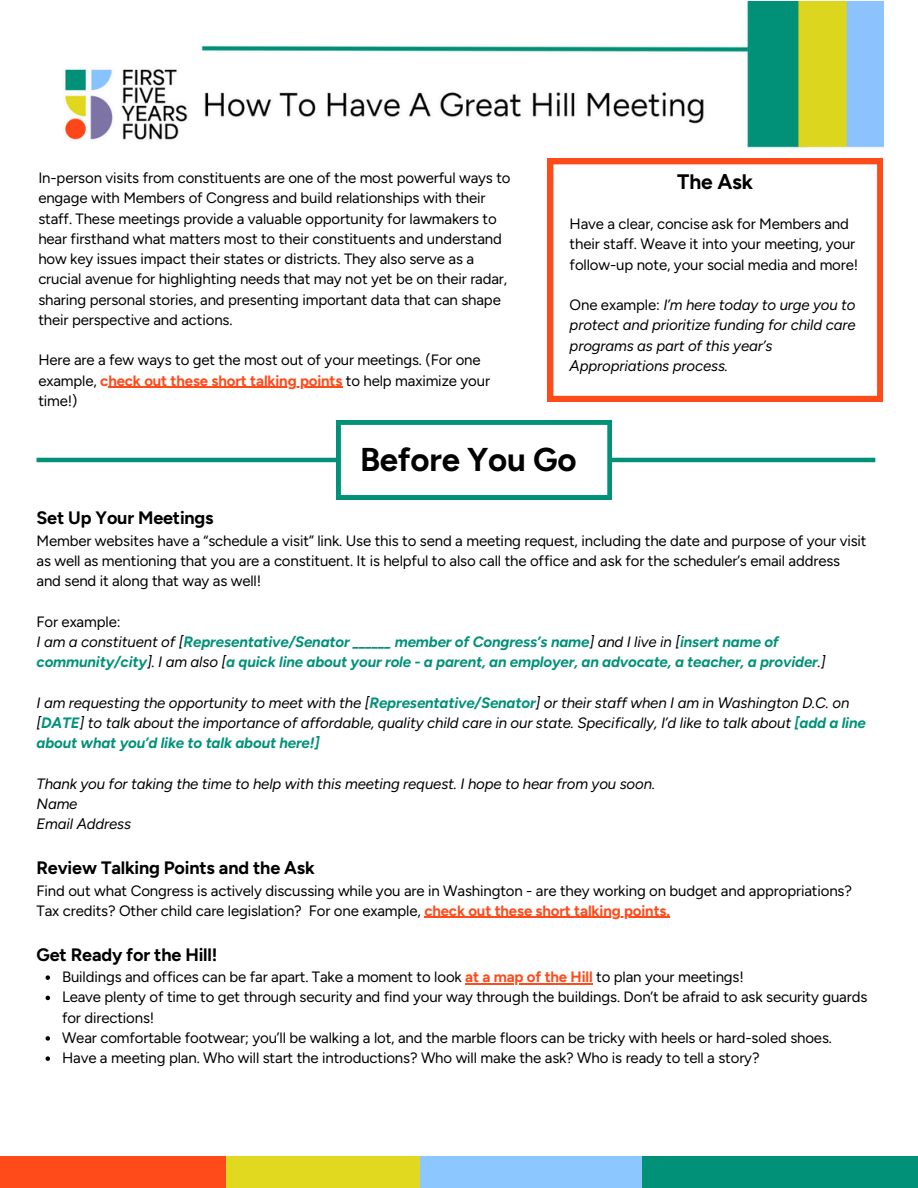
<style>
.page{position:relative;width:918px;height:1188px;background:#fff}
.page>*{position:absolute;margin:0;border:0;box-sizing:border-box;transform-origin:0 0}
.t1{font:700 33px "Figtree";letter-spacing:-.01em;color:#000}
.t2{font:700 21px "Figtree";letter-spacing:-.01em;color:#000}
.t3{font:700 18px "Figtree";letter-spacing:-.01em;color:#000}
.t4{font:15px/20.2px "Figtree";letter-spacing:-.01em;color:#000}
.t5{font:italic 15px/20.2px "Figtree";letter-spacing:-.01em;color:#000}
.t6{font:italic 700 15px/20.2px "Figtree";letter-spacing:-.01em;color:#009178}
.s1{font-weight:700;color:#ff4a1a}
.s2{font-style:normal}
.s3{font-weight:400;color:#000}
.s4{font-weight:700;color:#009178}
</style>
<div class="page">
<img style="left:65px;top:2px;width:818px;height:146px">
<hr style="left:37px;top:458px;width:838px;height:4px;background:#009178">
<svg style="left:336px;top:420px;width:276px;height:79px"></svg>
<hr style="left:424px;top:917px;width:246px;height:1px;background:#ff4a1a">
<svg style="left:46px;top:975px;width:4px;height:5px"></svg>
<hr style="left:465px;top:983px;width:128px;height:1px;background:#ff4a1a">
<svg style="left:46px;top:996px;width:4px;height:4px"></svg>
<svg style="left:46px;top:1036px;width:4px;height:5px"></svg>
<svg style="left:46px;top:1056px;width:4px;height:5px"></svg>
<div style="left:0;top:1156px;width:275px;height:32px;background:#ff4a1a"></div>
<hr style="left:108px;top:387px;width:234px;height:1px;background:#ff4a1a">
<div style="left:226px;top:1156px;width:276px;height:32px;background:#e0d91f"></div>
<div style="left:420px;top:1156px;width:275px;height:32px;background:#8cc7ff"></div>
<div style="left:643px;top:1156px;width:275px;height:32px;background:#009178"></div>
<svg style="left:548px;top:159px;width:335px;height:242px"></svg>
<p class="t4" style="left:38px;top:168px;width:474px">In-person visits from constituents are one of the most powerful ways to engage with Members of Congress and build relationships with their staff. These meetings provide a valuable opportunity for lawmakers to hear firsthand what matters most to their constituents and understand how key issues impact their states or districts. They also serve as a crucial avenue for highlighting needs that may not yet be on their radar, sharing personal stories, and presenting important data that can shape their perspective and actions.</p>
<p class="t4" style="left:38px;top:350px;width:453px">Here are a few ways to get the most out of your meetings. (For one example, <span class="s1">check out these short talking points</span> to help maximize your</p>
<p class="t4" style="left:38px;top:391px;width:41px">time!)</p>
<p class="t1" style="left:360px;top:439px;width:218px">Before You Go</p>
<h3 class="t2" style="left:677px;top:169px;width:77px">The Ask</h3>
<p class="t4" style="left:570px;top:214px;width:290px">Have a clear, concise ask for Members and their staff. Weave it into your meeting, your follow-up note, your social media and more!</p>
<p class="t5" style="left:570px;top:295px;width:288px"><span class="s2">One example:</span> I’m here today to urge you to protect and prioritize funding for child care programs as part of this year’s Appropriations process.</p>
<p class="t3" style="left:37px;top:507px;width:179px">Set Up Your Meetings</p>
<p class="t4" style="left:37px;top:530px;width:832px">Member websites have a “schedule a visit” link. Use this to send a meeting request, including the date and purpose of your visit as well as mentioning that you are a constituent. It is helpful to also call the office and ask for the scheduler’s email address and send it along that way as well!</p>
<p class="t4" style="left:37px;top:611px;width:85px">For example:</p>
<h2 class="t6" style="left:37px;top:632px;width:791px"><span class="s3">I am a constituent of [</span>Representative/Senator ______ member of Congress’s name<span class="s3">] and I live in [</span>insert name of community/city<span class="s3">]. I am also [</span>a quick line about your role - a parent, an employer, an advocate, a teacher, a provider<span class="s3">.]</span></h2>
<p class="t5" style="left:37px;top:692px;width:831px">I am requesting the opportunity to meet with the [<span class="s4">Representative/Senator</span>] or their staff when I am in Washington D.C. on [<span class="s4">DATE</span>] to talk about the importance of affordable, quality child care in our state. Specifically, I’d like to talk about <span class="s4">[add a line about what you’d like to talk about here!]</span></p>
<p class="t5" style="left:37px;top:773px;width:620px">Thank you for taking the time to help with this meeting request. I hope to hear from you soon.</p>
<h1 class="t5" style="left:37px;top:794px;width:42px">Name</h1>
<p class="t5" style="left:37px;top:814px;width:96px">Email Address</p>
<p class="t3" style="left:37px;top:857px;width:280px">Review Talking Points and the Ask</p>
<p class="t4" style="left:37px;top:880px;width:817px">Find out what Congress is actively discussing while you are in Washington - are they working on budget and appropriations?<br>Tax credits? Other child care legislation? For one example, <span class="s1">check out these short talking points.</span></p>
<p class="t3" style="left:37px;top:944px;width:182px">Get Ready for the Hill!</p>
<p class="t4" style="left:62px;top:967px;width:683px">Buildings and offices can be far apart. Take a moment to look <span class="s1">at a map of the Hill</span> to plan your meetings!</p>
<p class="t4" style="left:62px;top:987px;width:807px">Leave plenty of time to get through security and find your way through the buildings. Don’t be afraid to ask security guards</p>
<p class="t4" style="left:62px;top:1007px;width:771px">for directions!<br>Wear comfortable footwear; you’ll be walking a lot, and the marble floors can be tricky with heels or hard-soled shoes.</p>
<p class="t4" style="left:62px;top:1048px;width:699px">Have a meeting plan. Who will start the introductions? Who will make the ask? Who is ready to tell a story?</p>
</div>
